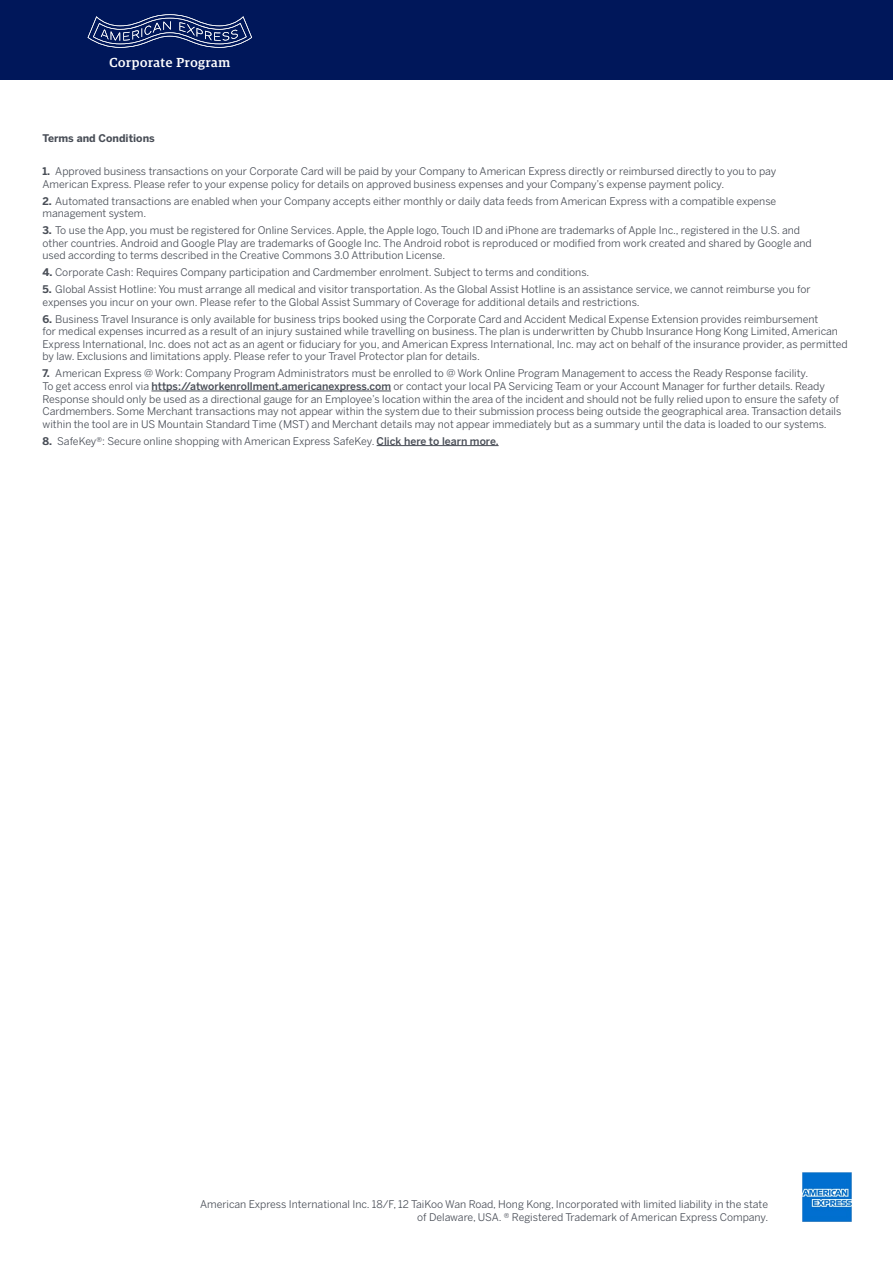
<style>
.page{position:relative;width:893px;height:1263px;background:#fff}
.page>*{position:absolute;margin:0;border:0;box-sizing:border-box;transform-origin:0 0}
.t1{font:500 13.05px "Guardian Egyp";letter-spacing:.05em;color:#fff}
.t2{font:10.5px/12.6px "Benton Sans";color:#484d56}
.t3{font:700 10.5px "Benton Sans";color:#484d56}
.s1{font-weight:700}
.s2{font-weight:500}
</style>
<div class="page">
<hr style="left:151px;top:391px;width:240px;height:1px;background:#484d56">
<hr style="left:377px;top:445px;width:122px;height:1px;background:#484d56">
<div style="left:0;top:0;width:893px;height:79px;background:#00175a"></div>
<svg style="left:88px;top:14px;width:164px;height:34px"></svg>
<img style="left:802px;top:1172px;width:50px;height:50px">
<p class="t1" style="left:110px;top:53px;width:122px">Corporate Program</p>
<p class="t3" style="left:43px;top:132px;width:114px">Terms and Conditions</p>
<p class="t2" style="left:43px;top:165px;width:735px"><span class="s1">1.</span> Approved business transactions on your Corporate Card will be paid by your Company to American Express directly or reimbursed directly to you to pay<br>American Express. Please refer to your expense policy for details on approved business expenses and your Company’s expense payment policy.</p>
<p class="t2" style="left:43px;top:195px;width:735px"><span class="s1">2.</span> Automated transactions are enabled when your Company accepts either monthly or daily data feeds from American Express with a compatible expense management system.</p>
<p class="t2" style="left:43px;top:224px;width:771px"><span class="s1">3.</span> To use the App, you must be registered for Online Services. Apple, the Apple logo, Touch ID and iPhone are trademarks of Apple Inc., registered in the U.S. and other countries. Android and Google Play are trademarks of Google Inc. The Android robot is reproduced or modified from work created and shared by Google and used according to terms described in the Creative Commons 3.0 Attribution License.</p>
<p class="t2" style="left:43px;top:266px;width:548px"><span class="s1">4.</span> Corporate Cash: Requires Company participation and Cardmember enrolment. Subject to terms and conditions.</p>
<p class="t2" style="left:43px;top:283px;width:770px"><span class="s1">5.</span> Global Assist Hotline: You must arrange all medical and visitor transportation. As the Global Assist Hotline is an assistance service, we cannot reimburse you for expenses you incur on your own. Please refer to the Global Assist Summary of Coverage for additional details and restrictions.</p>
<p class="t2" style="left:43px;top:312px;width:807px"><span class="s1">6.</span> Business Travel Insurance is only available for business trips booked using the Corporate Card and Accident Medical Expense Extension provides reimbursement<br>for medical expenses incurred as a result of an injury sustained while travelling on business. The plan is underwritten by Chubb Insurance Hong Kong Limited, American Express International, Inc. does not act as an agent or fiduciary for you, and American Express International, Inc. may act on behalf of the insurance provider, as permitted by law. Exclusions and limitations apply. Please refer to your Travel Protector plan for details.</p>
<p class="t2" style="left:43px;top:367px;width:800px"><span class="s1">7.</span> American Express @ Work: Company Program Administrators must be enrolled to @ Work Online Program Management to access the Ready Response facility.<br>To get access enrol via <span class="s2">https://atworkenrollment.americanexpress.com</span> or contact your local PA Servicing Team or your Account Manager for further details. Ready Response should only be used as a directional gauge for an Employee’s location within the area of the incident and should not be fully relied upon to ensure the safety of Cardmembers. Some Merchant transactions may not appear within the system due to their submission process being outside the geographical area. Transaction details within the tool are in US Mountain Standard Time (MST) and Merchant details may not appear immediately but as a summary until the data is loaded to our systems.</p>
<p class="t2" style="left:43px;top:434px;width:458px"><span class="s1">8.</span> SafeKey®: Secure online shopping with American Express SafeKey. <span class="s2">Click here to learn more.</span></p>
<p class="t2" style="left:200px;top:1198px;width:570px;text-align:right">American Express International Inc. 18/F, 12 TaiKoo Wan Road, Hong Kong, Incorporated with limited liability in the state of Delaware, USA. ® Registered Trademark of American Express Company.</p>
</div>
